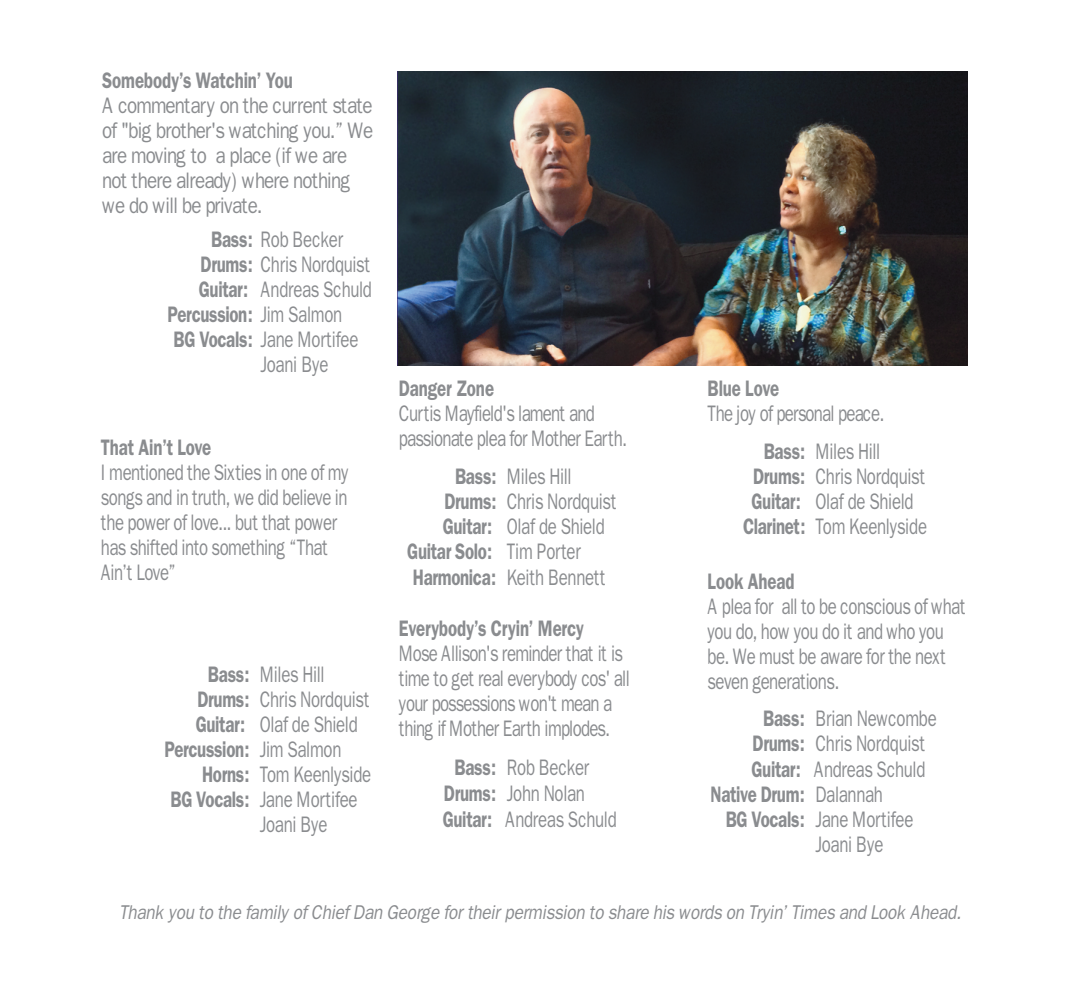
<style>
.page{position:relative;width:1080px;height:990px;background:#fff}
.page>*{position:absolute;margin:0;border:0;box-sizing:border-box;transform-origin:0 0}
.t1{font:22.5px/25px "Franklin Gothic";letter-spacing:-.04em;color:#8a8c8f;scale:.75 1}
.t2{font:600 22.5px "Franklin Gothic";letter-spacing:-.01em;color:#8a8c8f;scale:.75 1}
.t3{font:22.5px/25px "Franklin Gothic";letter-spacing:-.04em;color:#8a8c8f;scale:.84 1}
.t4{font:22.5px "Franklin Gothic";letter-spacing:-.02em;color:#8a8c8f;scale:.75 1}
.t5{font:italic 20px "Franklin Gothic";letter-spacing:-.02em;color:#8a8c8f;scale:.86 1}
.s1{font-weight:600}
.s2{font-weight:400}
</style>
<div class="page">
<img style="left:398px;top:71px;width:569px;height:295px">
<p class="t2" style="left:102px;top:67px;width:256px">Somebody’s Watchin’ You</p>
<p class="t3" style="left:102px;top:93px;width:324px">A commentary on the current state of "big brother's watching you.” We are moving to a place (if we are not there already) where nothing we do will be private.</p>
<p class="t1" style="left:211px;top:227px;width:178px"><span class="s1">Bass:</span> Rob Becker</p>
<p class="t4" style="left:201px;top:252px;width:229px"><span class="s1">Drums:</span> Chris Nordquist</p>
<p class="t1" style="left:199px;top:277px;width:233px"><span class="s1">Guitar:</span> Andreas Schuld</p>
<p class="t2" style="left:168px;top:301px;width:235px">Percussion: <span class="s2">Jim Salmon</span></p>
<p class="t4" style="left:174px;top:327px;width:248px"><span class="s1">BG Vocals:</span> Jane Mortifee</p>
<p class="t1" style="left:260px;top:352px;width:92px">Joani Bye</p>
<p class="t2" style="left:101px;top:434px;width:149px">That Ain’t Love</p>
<p class="t1" style="left:101px;top:460px;width:332px">I mentioned the Sixties in one of my songs and in truth, we did believe in the power of love... but that power has shifted into something “That<br>Ain’t Love”</p>
<p class="t1" style="left:208px;top:662px;width:157px"><span class="s1">Bass:</span> Miles Hill</p>
<p class="t4" style="left:197px;top:686px;width:232px"><span class="s1">Drums:</span> Chris Nordquist</p>
<p class="t1" style="left:196px;top:712px;width:218px"><span class="s1">Guitar:</span> Olaf de Shield</p>
<p class="t2" style="left:164px;top:736px;width:238px">Percussion: <span class="s2">Jim Salmon</span></p>
<p class="t1" style="left:202px;top:762px;width:227px"><span class="s1">Horns:</span> Tom Keenlyside</p>
<p class="t4" style="left:171px;top:786px;width:251px"><span class="s1">BG Vocals:</span> Jane Mortifee</p>
<p class="t1" style="left:260px;top:812px;width:92px">Joani Bye</p>
<p class="t2" style="left:399px;top:375px;width:129px">Danger Zone</p>
<p class="t1" style="left:399px;top:401px;width:306px">Curtis Mayfield's lament and passionate plea for Mother Earth.</p>
<p class="t1" style="left:455px;top:464px;width:157px"><span class="s1">Bass:</span> Miles Hill</p>
<p class="t1" style="left:444px;top:489px;width:232px"><span class="s1">Drums:</span> Chris Nordquist</p>
<p class="t1" style="left:443px;top:514px;width:218px"><span class="s1">Guitar:</span> Olaf de Shield</p>
<p class="t2" style="left:407px;top:538px;width:233px">Guitar Solo: <span class="s2">Tim Porter</span></p>
<p class="t1" style="left:413px;top:565px;width:259px"><span class="s1">Harmonica:</span> Keith Bennett</p>
<p class="t2" style="left:399px;top:615px;width:248px">Everybody’s Cryin’ Mercy</p>
<p class="t1" style="left:399px;top:641px;width:310px">Mose Allison's reminder that it is time to get real everybody cos' all your possessions won't mean a thing if Mother Earth implodes.</p>
<p class="t1" style="left:443px;top:754px;width:234px;line-height:26.2px;text-indent:12px"><span class="s1">Bass:</span> Rob Becker<br><span class="s1">Drums:</span> John Nolan<br><span class="s1">Guitar:</span> Andreas Schuld</p>
<p class="t2" style="left:708px;top:375px;width:97px">Blue Love</p>
<p class="t1" style="left:708px;top:395px;width:238px;line-height:37.5px;text-align:right">The joy of personal peace.<br><span class="s1">Bass:</span> Miles Hill</p>
<p class="t1" style="left:743px;top:464px;width:247px;text-align:center"><span class="s1">Drums:</span> Chris Nordquist<br><span class="s1">Guitar:</span> Olaf de Shield<br><span class="s1">Clarinet:</span> Tom Keenlyside</p>
<p class="t2" style="left:708px;top:568px;width:117px">Look Ahead</p>
<p class="t1" style="left:708px;top:594px;width:346px">A plea for all to be conscious of what you do, how you do it and who you be. We must be aware for the next seven generations.</p>
<p class="t1" style="left:763px;top:706px;width:233px"><span class="s1">Bass:</span> Brian Newcombe</p>
<p class="t4" style="left:753px;top:731px;width:233px"><span class="s1">Drums:</span> Chris Nordquist</p>
<p class="t1" style="left:751px;top:758px;width:234px"><span class="s1">Guitar:</span> Andreas Schuld</p>
<p class="t2" style="left:711px;top:781px;width:231px">Native Drum: <span class="s2">Dalannah</span></p>
<p class="t4" style="left:726px;top:807px;width:252px"><span class="s1">BG Vocals:</span> Jane Mortifee</p>
<p class="t1" style="left:815px;top:833px;width:92px">Joani Bye</p>
<p class="t5" style="left:119px;top:901px;width:981px">Thank you to the family of Chief Dan George for their permission to share his words on Tryin’ Times and Look Ahead.</p>
</div>
